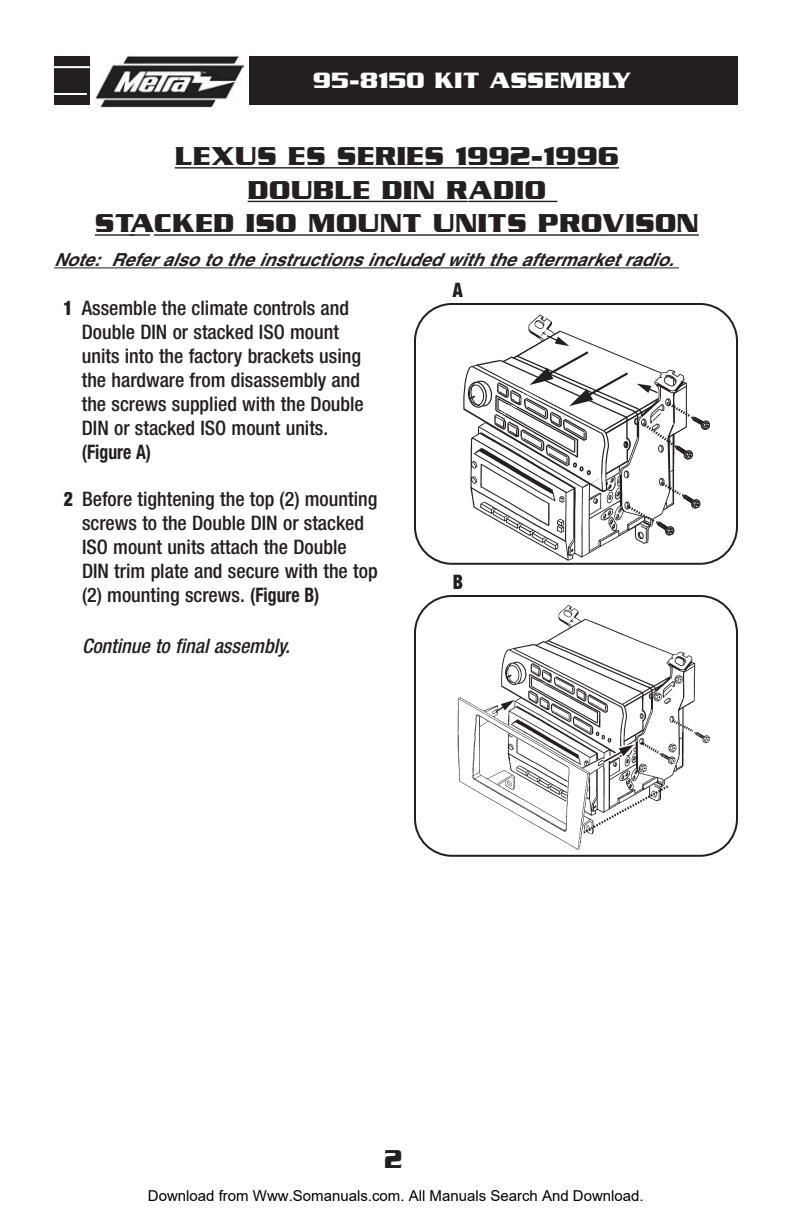
<style>
.page{position:relative;width:792px;height:1224px;background:#fff}
.page>*{position:absolute;margin:0;border:0;box-sizing:border-box;transform-origin:0 0}
.t1{font:700 28px/33.6px "Serpentine ICG";color:#231f20;text-align:center}
.t2{font:700 28px "Serpentine ICG";color:#231f20;scale:.87 1}
.t3{font:700 24px "Serpentine ICG";color:#fff}
.t4{font:500 condensed 20px/24px "Helvetica Neue";color:#231f20}
.t5{font:italic 500 condensed 20px "Helvetica Neue";color:#231f20}
.t6{font:700 condensed 20px "Helvetica Neue";color:#231f20;scale:.89 1}
.t7{font:900 condensed 20px "Helvetica Neue";color:#231f20;scale:.89 1}
.t8{font:italic 700 18px "Helvetica";color:#231f20}
.t9{font:15px "Arial";color:#000}
.s1{font-weight:700}
</style>
<div class="page">
<div style="left:54px;top:57px;width:684px;height:48px;background:#231f20"></div>
<div style="left:91px;top:34px;width:158px;height:89px;background:#fff"></div>
<img style="left:95px;top:55px;width:148px;height:53px">
<hr style="left:0;top:93px;width:87px;height:2px;background:#fff">
<hr style="left:0;top:66px;width:90px;height:2px;background:#fff">
<svg style="left:414px;top:303px;width:324px;height:262px"></svg>
<svg style="left:414px;top:595px;width:324px;height:262px"></svg>
<hr style="left:175px;top:167px;width:444px;height:2px;background:#231f20">
<hr style="left:248px;top:201px;width:220px;height:1px;background:#231f20">
<hr style="left:468px;top:201px;width:89px;height:1px;background:#231f20">
<hr style="left:95px;top:234px;width:39px;height:2px;background:#231f20">
<hr style="left:130px;top:234px;width:20px;height:2px;background:#231f20">
<hr style="left:154px;top:234px;width:448px;height:2px;background:#231f20">
<hr style="left:602px;top:234px;width:97px;height:2px;background:#231f20">
<hr style="left:54px;top:267px;width:625px;height:1px;background:#231f20">
<p class="t3" style="left:313px;top:65px;width:320px">95-8150 KIT ASSEMBLY</p>
<h1 class="t1" style="left:95px;top:139px;width:606px">LEXUS ES SERIES 1992-1996<br>DOUBLE DIN RADIO<br>STACKED ISO MOUNT UNITS PROVISON</h1>
<p class="t8" style="left:54px;top:253px;width:625px">Note: Refer also to the instructions included with the aftermarket radio.</p>
<p class="t7" style="left:64px;top:300px;width:12px">1</p>
<p class="t4" style="left:82px;top:297px;width:284px">Assemble the climate controls and Double DIN or stacked ISO mount units into the factory brackets using the hardware from disassembly and the screws supplied with the Double DIN or stacked ISO mount units.</p>
<p class="t6" style="left:82px;top:444px;width:79px">(Figure A)</p>
<p class="t7" style="left:64px;top:492px;width:12px">2</p>
<p class="t4" style="left:82px;top:489px;width:297px">Before tightening the top (2) mounting screws to the Double DIN or stacked ISO mount units attach the Double DIN trim plate and secure with the top (2) mounting screws. <span class="s1">(Figure B)</span></p>
<p class="t5" style="left:82px;top:639px;width:209px">Continue to final assembly.</p>
<p class="t7" style="left:453px;top:283px;width:13px">A</p>
<p class="t7" style="left:453px;top:575px;width:13px">B</p>
<h1 class="t2" style="left:384px;top:1142px;width:22px">2</h1>
<p class="t9" style="left:148px;top:1187px;width:497px">Download from Www.Somanuals.com. All Manuals Search And Download.</p>
</div>
